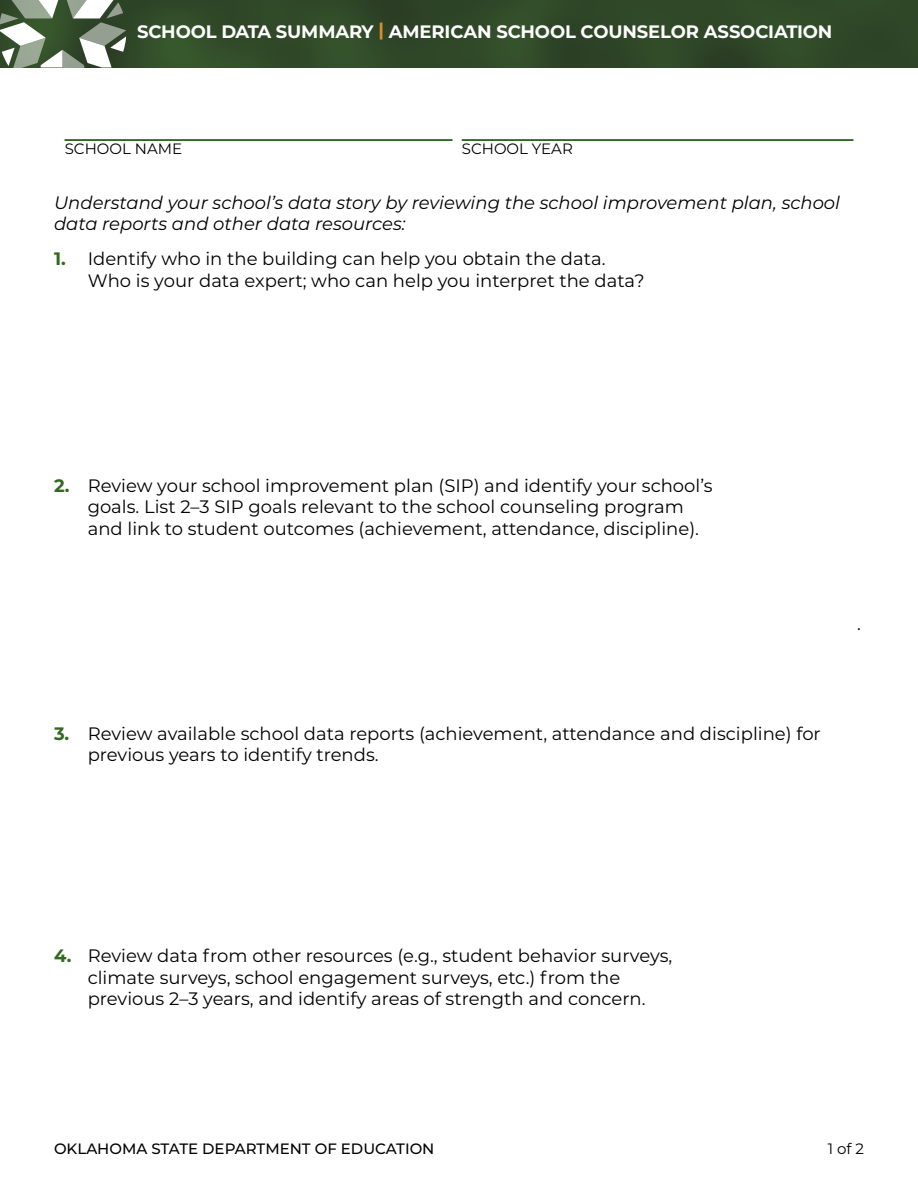
<style>
.page{position:relative;width:918px;height:1188px;background:#fff}
.page>*{position:absolute;margin:0;border:0;box-sizing:border-box;transform-origin:0 0}
.t1{font:18px/21.6px "Montserrat";color:#000}
.t2{font:italic 18px/21.6px "Montserrat";color:#000}
.t3{font:700 18px "Montserrat";letter-spacing:-.01em;color:#fff}
.t4{font:500 15px "Montserrat";color:#000}
.t5{font:15px "Montserrat";color:#000}
.s1{color:#de9028}
.s2{font-weight:700;color:#326920}
</style>
<div class="page">
<img style="left:126px;top:0;width:792px;height:68px">
<svg style="left:0;top:0;width:126px;height:68px"></svg>
<hr style="left:65px;top:139px;width:387px;height:2px;background:#326920">
<hr style="left:462px;top:139px;width:391px;height:2px;background:#326920">
<p class="t3" style="left:137px;top:18px;width:697px">SCHOOL DATA SUMMARY <span class="s1">|</span> AMERICAN SCHOOL COUNSELOR ASSOCIATION</p>
<p class="t5" style="left:65px;top:139px;width:119px">SCHOOL NAME</p>
<p class="t5" style="left:462px;top:139px;width:113px">SCHOOL YEAR</p>
<p class="t2" style="left:54px;top:191px;width:788px">Understand your school’s data story by reviewing the school improvement plan, school data reports and other data resources:</p>
<p class="t1" style="left:88px;top:247px;width:558px;text-indent:-34px"><span class="s2">1.</span> Identify who in the building can help you obtain the data.<br>Who is your data expert; who can help you interpret the data?</p>
<p class="t1" style="left:88px;top:474px;width:626px;text-indent:-34px"><span class="s2">2.</span> Review your school improvement plan (SIP) and identify your school’s goals. List 2–3 SIP goals relevant to the school counseling program and link to student outcomes (achievement, attendance, discipline).</p>
<p class="t1" style="left:857px;top:613px;width:5px">.</p>
<p class="t1" style="left:88px;top:722px;width:735px;text-indent:-34px"><span class="s2">3.</span> Review available school data reports (achievement, attendance and discipline) for previous years to identify trends.</p>
<p class="t1" style="left:88px;top:944px;width:586px;text-indent:-34px"><span class="s2">4.</span> Review data from other resources (e.g., student behavior surveys, climate surveys, school engagement surveys, etc.) from the previous 2–3 years, and identify areas of strength and concern.</p>
<p class="t4" style="left:54px;top:1138px;width:382px">OKLAHOMA STATE DEPARTMENT OF EDUCATION</p>
<p class="t5" style="left:828px;top:1138px;width:38px">1 of 2</p>
</div>
